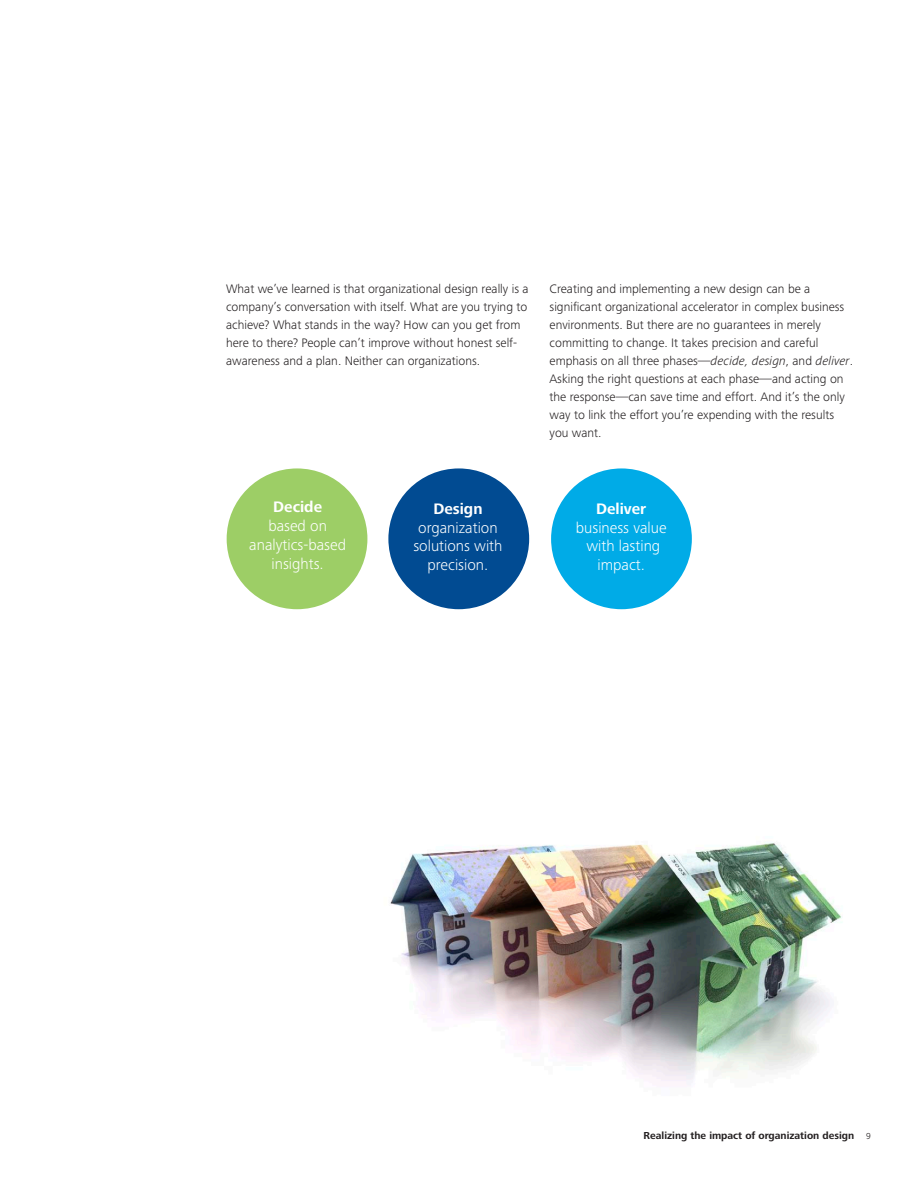
<style>
.page{position:relative;width:918px;height:1188px;background:#fff}
.page>*{position:absolute;margin:0;border:0;box-sizing:border-box;transform-origin:0 0}
.t1{font:300 15.75px/18.9px "Frutiger Next Pro";color:#fff;text-align:center}
.t2{font:300 12.75px/18px "Frutiger Next Pro";color:#231f20}
.t3{font:700 10.5px "Frutiger Next Pro";color:#231f20}
.s1{font-style:italic}
.s2{font-weight:700}
.s3{font-weight:300;font-size:9px}
</style>
<div class="page">
<div style="left:227px;top:468px;width:140px;height:141px;background:#9dce66;border-radius:50%"></div>
<div style="left:388px;top:468px;width:141px;height:141px;background:#014b92;border-radius:50%"></div>
<div style="left:551px;top:468px;width:141px;height:141px;background:#00abe7;border-radius:50%"></div>
<img style="left:390px;top:843px;width:452px;height:239px">
<p class="t2" style="left:226px;top:280px;width:304px">What we’ve learned is that organizational design really is a company’s conversation with itself. What are you trying to achieve? What stands in the way? How can you get from here to there? People can’t improve without honest self&shy;awareness and a plan. Neither can organizations.</p>
<p class="t2" style="left:550px;top:279px;width:305px">Creating and implementing a new design can be a significant organizational accelerator in complex business environments. But there are no guarantees in merely committing to change. It takes precision and careful emphasis on all three phases—<span class="s1">decide, design</span>, and <span class="s1">deliver</span>.<br>Asking the right questions at each phase—and acting on the response—can save time and effort. And it’s the only way to link the effort you’re expending with the results you want.</p>
<p class="t1" style="left:249px;top:497px;width:98px"><span class="s2">Decide<br></span>based on analytics-based insights.</p>
<p class="t1" style="left:413px;top:499px;width:91px"><span class="s2">Design </span>organization solutions with precision.</p>
<p class="t1" style="left:576px;top:499px;width:92px"><span class="s2">Deliver </span>business value with lasting impact.</p>
<p class="t3" style="left:644px;top:1130px;width:229px">Realizing the impact of organization design <span class="s3">9</span></p>
</div>
